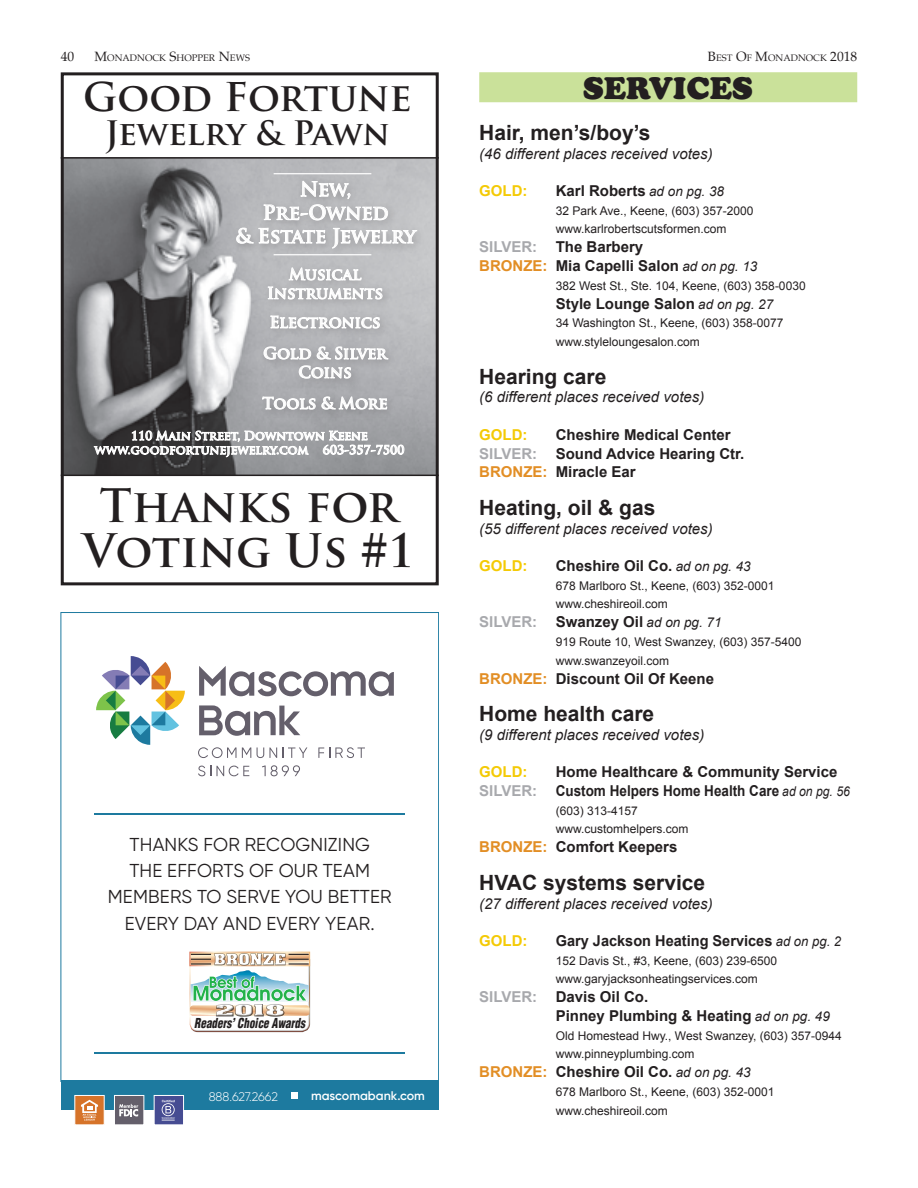
<style>
.page{position:relative;width:918px;height:1188px;background:#fff}
.page>*{position:absolute;margin:0;border:0;box-sizing:border-box;transform-origin:0 0}
.t1{font:700 45px/45px "Trajan Pro";color:#231f20;text-align:center}
.t2{font:700 38.7px "Trajan Pro";color:#231f20}
.t3{font:700 32.85px "Trajan Pro";letter-spacing:-.02em;color:#231f20}
.t4{font:900 30px "Cooper BT";color:#231f20}
.t5{font:700 21px "Arial";color:#231f20}
.t6{font:700 19.5px/23.4px "Trajan Pro";color:#fff;text-align:center}
.t7{font:18.75px/26.2px "Gilroy";letter-spacing:.01em;color:#231f20;text-align:center}
.t8{font:700 15.75px/31px "Trajan Pro";color:#fff;text-align:center}
.t9{font:700 15px/18.8px "Arial";color:#231f20}
.t10{font:italic 15px "Arial";color:#231f20}
.t11{font:700 15px "Arial";color:#f4ca05}
.t12{font:13.5px "Palatino";color:#231f20}
.t13{font:italic 900 condensed 13.35px "Helvetica";color:#231f20;scale:.83 1}
.t14{font:600 12.6px "Gilroy";color:#fff}
.t15{font:300 12.6px "Gilroy";letter-spacing:-.015em;color:#fff}
.t16{font:12px/18.8px "Arial";color:#231f20}
.t17{font:700 11.85px/14.1px "Trajan Pro";color:#fff;text-align:center}
.t18{font:9.45px "Palatino";color:#231f20}
.s1{font-size:13.5px}
.s2{font-weight:400;font-style:italic;font-size:13.5px}
.s3{color:#a8a9ad}
.s4{color:#e28e25}
</style>
<div class="page">
<div style="left:479px;top:72px;width:378px;height:30px;background:#cae19a"></div>
<img style="left:65px;top:159px;width:370px;height:316px">
<svg style="left:94px;top:257px;width:310px;height:218px;background:#9b9b9d"></svg>
<div style="left:231px;top:175px;width:194px;height:82px;background:#bdbdc0"></div>
<svg style="left:236px;top:159px;width:181px;height:89px"></svg>
<hr style="left:274px;top:173px;width:97px;height:1px;background:#fff">
<hr style="left:274px;top:254px;width:97px;height:1px;background:#fff">
<hr style="left:61px;top:475px;width:378px;height:1px;background:#231f20">
<hr style="left:61px;top:157px;width:378px;height:2px;background:#231f20">
<div style="left:61px;top:72px;width:378px;height:513px;border:3px solid #231f20"></div>
<div style="left:61px;top:1080px;width:378px;height:30px;background:#1d7a9f"></div>
<div style="left:291px;top:1092px;width:7px;height:6px;background:#fff"></div>
<svg style="left:114px;top:1095px;width:30px;height:30px"></svg>
<svg style="left:75px;top:1095px;width:29px;height:30px"></svg>
<svg style="left:154px;top:1095px;width:30px;height:30px"></svg>
<svg style="left:199px;top:705px;width:101px;height:31px"></svg>
<svg style="left:199px;top:666px;width:195px;height:30px"></svg>
<svg style="left:96px;top:656px;width:89px;height:89px"></svg>
<svg style="left:198px;top:747px;width:53px;height:11px"></svg>
<svg style="left:257px;top:747px;width:20px;height:11px"></svg>
<svg style="left:283px;top:747px;width:24px;height:11px"></svg>
<svg style="left:318px;top:747px;width:47px;height:11px"></svg>
<svg style="left:198px;top:766px;width:51px;height:10px"></svg>
<svg style="left:262px;top:765px;width:38px;height:11px"></svg>
<div style="left:189px;top:954px;width:121px;height:78px;background:#231f20;opacity:.55"></div>
<svg style="left:190px;top:952px;width:120px;height:65px"></svg>
<div style="left:214px;top:1003px;width:71px;height:14px;background:#231f20;opacity:.75"></div>
<hr style="left:95px;top:813px;width:310px;height:2px;background:#1d7a9f">
<hr style="left:95px;top:1052px;width:310px;height:2px;background:#1d7a9f">
<p class="t12" style="left:61px;top:45px;width:15px">40</p>
<p class="t18" style="left:94px;top:50px;width:157px"><span class="s1">M</span>ONADNOCK <span class="s1">S</span>HOPPER <span class="s1">N</span>EWS</p>
<p class="t18" style="left:708px;top:50px;width:151px"><span class="s1">B</span>EST <span class="s1">O</span>F <span class="s1">M</span>ONADNOCK <span class="s1">2018</span></p>
<h3 class="t4" style="left:583px;top:70px;width:171px">SERVICES</h3>
<h3 class="t5" style="left:479px;top:119px;width:173px">Hair, men’s/boy’s</h3>
<p class="t10" style="left:479px;top:144px;width:235px">(46 different places received votes)</p>
<p class="t11" style="left:479px;top:181px;width:50px">GOLD:</p>
<p class="t9" style="left:556px;top:182px;width:170px">Karl Roberts <span class="s2">ad on pg. 38</span></p>
<p class="t16" style="left:556px;top:201px;width:199px">32 Park Ave., Keene, (603) 357-2000 www.karlrobertscutsformen.com</p>
<p class="t9" style="left:479px;top:238px;width:280px"><span class="s3">SILVER:</span> The Barbery<br><span class="s4">BRONZE:</span> Mia Capelli Salon <span class="s2">ad on pg. 13</span></p>
<p class="t16" style="left:556px;top:276px;width:251px">382 West St., Ste. 104, Keene, (603) 358-0030</p>
<p class="t9" style="left:556px;top:294px;width:219px">Style Lounge Salon <span class="s2">ad on pg. 27</span></p>
<p class="t16" style="left:556px;top:314px;width:229px">34 Washington St., Keene, (603) 358-0077 www.styleloungesalon.com</p>
<h3 class="t5" style="left:479px;top:362px;width:129px">Hearing care</h3>
<p class="t10" style="left:479px;top:387px;width:227px">(6 different places received votes)</p>
<p class="t11" style="left:479px;top:425px;width:50px">GOLD:</p>
<h2 class="t2" style="left:83px;top:73px;width:330px">Good Fortune</h2>
<h3 class="t3" style="left:105px;top:112px;width:287px">Jewelry &amp; Pawn</h3>
<h3 class="t6" style="left:235px;top:178px;width:182px">New,<br>Pre-Owned<br>&amp; Estate Jewelry</h3>
<h3 class="t8" style="left:267px;top:265px;width:118px;line-height:18.9px">Musical<br>Instruments</h3>
<h3 class="t8" style="left:263px;top:307px;width:125px">Electronics<br>Gold &amp; Silver</h3>
<h3 class="t8" style="left:262px;top:357px;width:127px">Coins<br>Tools &amp; More</h3>
<p class="t9" style="left:479px;top:426px;width:267px;text-indent:76px">Cheshire Medical Center<br><span class="s3">SILVER:</span> Sound Advice Hearing Ctr.<br><span class="s4">BRONZE:</span> Miracle Ear</p>
<h3 class="t5" style="left:479px;top:494px;width:178px">Heating, oil &amp; gas</h3>
<p class="t10" style="left:479px;top:519px;width:235px">(55 different places received votes)</p>
<p class="t11" style="left:479px;top:556px;width:50px">GOLD:</p>
<p class="t9" style="left:556px;top:557px;width:197px">Cheshire Oil Co. <span class="s2">ad on pg. 43</span></p>
<p class="t16" style="left:556px;top:576px;width:220px">678 Marlboro St., Keene, (603) 352-0001 www.cheshireoil.com</p>
<p class="t9" style="left:479px;top:613px;width:244px"><span class="s3">SILVER:</span> Swanzey Oil <span class="s2">ad on pg. 71</span></p>
<p class="t16" style="left:556px;top:633px;width:247px">919 Route 10, West Swanzey, (603) 357-5400 www.swanzeyoil.com</p>
<p class="t9" style="left:479px;top:669px;width:236px"><span class="s4">BRONZE:</span> Discount Oil Of Keene</p>
<h3 class="t5" style="left:479px;top:700px;width:177px">Home health care</h3>
<p class="t10" style="left:479px;top:725px;width:227px">(9 different places received votes)</p>
<p class="t11" style="left:479px;top:762px;width:50px">GOLD:</p>
<p class="t17" style="left:94px;top:429px;width:312px">110 Main Street, Downtown Keene www.goodfortunejewelry.com 603-357-7500</p>
<h1 class="t1" style="left:83px;top:483px;width:334px">Thanks for<br>Voting Us #1</h1>
<p class="t9" style="left:479px;top:763px;width:372px;text-indent:76px">Home Healthcare &amp; Community Service<br><span class="s3">SILVER:</span> Custom Helpers Home Health Care <span class="s2">ad on pg. 56</span></p>
<p class="t16" style="left:556px;top:801px;width:134px">(603) 313-4157 www.customhelpers.com</p>
<p class="t9" style="left:479px;top:838px;width:200px"><span class="s4">BRONZE:</span> Comfort Keepers</p>
<h3 class="t5" style="left:479px;top:869px;width:228px">HVAC systems service</h3>
<p class="t10" style="left:479px;top:894px;width:235px">(27 different places received votes)</p>
<p class="t11" style="left:479px;top:931px;width:50px">GOLD:</p>
<p class="t9" style="left:556px;top:932px;width:287px">Gary Jackson Heating Services <span class="s2">ad on pg. 2</span></p>
<p class="t16" style="left:556px;top:951px;width:223px">152 Davis St., #3, Keene, (603) 239-6500 www.garyjacksonheatingservices.com</p>
<p class="t9" style="left:556px;top:988px;width:276px;text-indent:-76px"><span class="s3">SILVER:</span> Davis Oil Co.<br>Pinney Plumbing &amp; Heating <span class="s2">ad on pg. 49</span></p>
<p class="t16" style="left:556px;top:1026px;width:288px">Old Homestead Hwy., West Swanzey, (603) 357-0944 www.pinneyplumbing.com</p>
<p class="t9" style="left:479px;top:1063px;width:273px"><span class="s4">BRONZE:</span> Cheshire Oil Co. <span class="s2">ad on pg. 43</span></p>
<p class="t16" style="left:556px;top:1083px;width:220px">678 Marlboro St., Keene, (603) 352-0001 www.cheshireoil.com</p>
<h3 class="t7" style="left:108px;top:831px;width:285px">THANKS FOR RECOGNIZING<br>THE EFFORTS OF OUR TEAM<br>MEMBERS TO SERVE YOU BETTER<br>EVERY DAY AND EVERY YEAR.</h3>
<p class="t13" style="left:194px;top:1015px;width:135px">Readers’ Choice Awards</p>
<p class="t15" style="left:209px;top:1089px;width:71px">888.627.2662</p>
<p class="t14" style="left:311px;top:1087px;width:115px">mascomabank.com</p>
</div>
